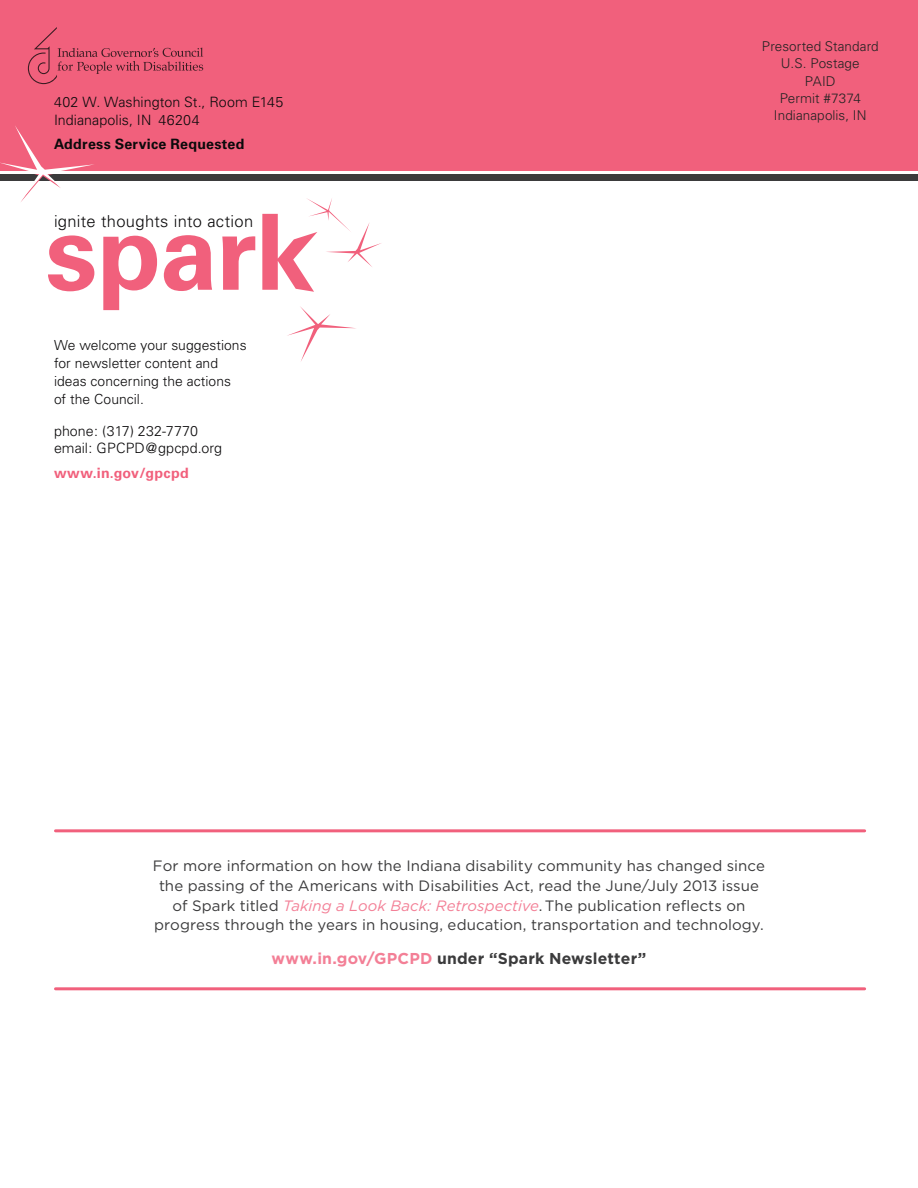
<style>
.page{position:relative;width:918px;height:1188px;background:#fff}
.page>*{position:absolute;margin:0;border:0;box-sizing:border-box;transform-origin:0 0}
.t1{font:300 16.5px "Univers";letter-spacing:.02em;color:#0b0a0b}
.t2{font:700 15.75px "Gotham";letter-spacing:.01em;color:#3b3b3c}
.t3{font:15px/19.8px "Gotham";letter-spacing:.005em;color:#3b3b3c;text-align:center}
.t4{font:300 14.25px/18px "Univers";letter-spacing:.005em;color:#0b0a0b}
.t5{font:700 14.25px "Univers";letter-spacing:.02em;color:#0b0a0b}
.t6{font:700 14.25px "Univers";letter-spacing:.02em;color:#f1607c}
.t7{font:300 13.8px/18px "Univers";color:#0b0a0b}
.t8{font:300 13.5px/17.2px "Univers";letter-spacing:.005em;color:#232323;text-align:center}
.s1{font-style:italic;color:#f37f96}
.s2{color:#f37f96}
</style>
<div class="page">
<div style="left:0;top:0;width:918px;height:171px;background:#f1607c"></div>
<div style="left:0;top:174px;width:918px;height:7px;background:#3b3b3c"></div>
<svg style="left:0;top:126px;width:381px;height:235px"></svg>
<svg style="left:28px;top:27px;width:175px;height:57px"></svg>
<hr style="left:56px;top:829px;width:809px;height:3px;background:#f1607c">
<hr style="left:56px;top:987px;width:809px;height:3px;background:#f1607c">
<p class="t4" style="left:54px;top:93px;width:231px">402 W. Washington St., Room E145<br>Indianapolis, IN 46204</p>
<p class="t5" style="left:54px;top:136px;width:192px">Address Service Requested</p>
<p class="t1" style="left:54px;top:211px;width:201px">ignite thoughts into action</p>
<p class="t7" style="left:54px;top:336px;width:194px">We welcome your suggestions for newsletter content and ideas concerning the actions of the Council.</p>
<p class="t4" style="left:54px;top:421px;width:170px">phone: (317) 232-7770 email: GPCPD@gpcpd.org</p>
<p class="t6" style="left:54px;top:465px;width:136px">www.in.gov/gpcpd</p>
<p class="t8" style="left:762px;top:38px;width:118px">Presorted Standard<br>U.S. Postage<br>PAID<br>Permit #7374<br>Indianapolis, IN</p>
<p class="t3" style="left:153px;top:855px;width:614px">For more information on how the Indiana disability community has changed since the passing of the Americans with Disabilities Act, read the June/July 2013 issue of Spark titled <span class="s1">Taking a Look Back: Retrospective</span>. The publication reflects on progress through the years in housing, education, transportation and technology.</p>
<p class="t2" style="left:272px;top:948px;width:376px"><span class="s2">www.in.gov/GPCPD</span> under “Spark Newsletter”</p>
</div>
